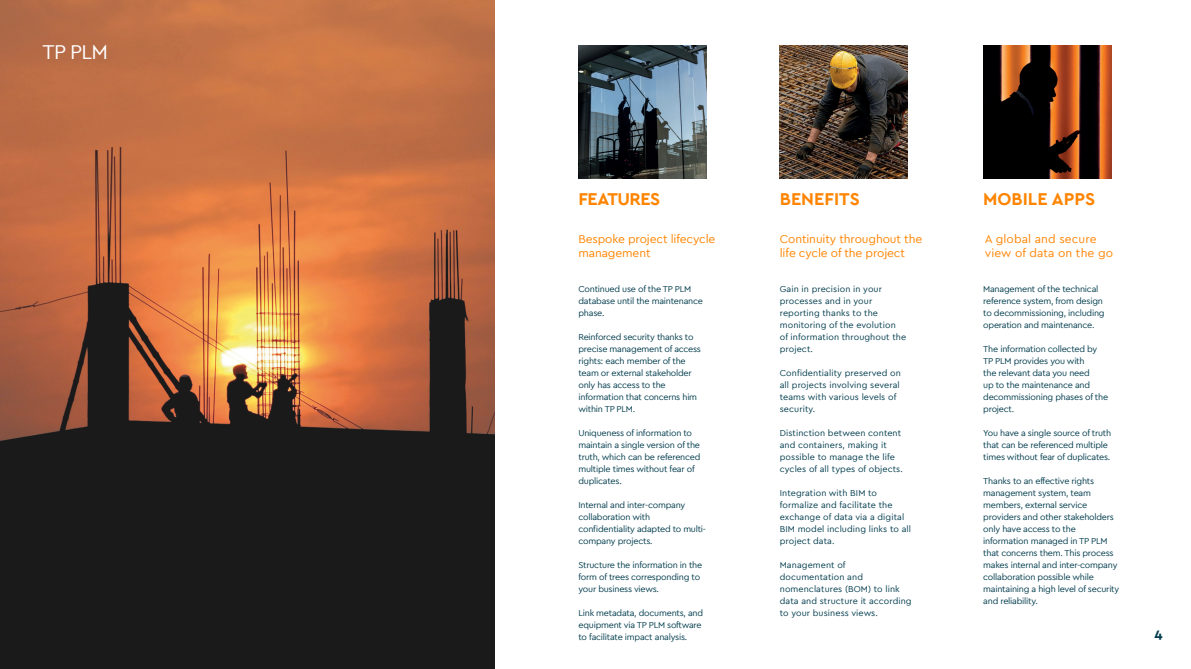
<style>
.page{position:relative;width:1191px;height:669px;background:#fff}
.page>*{position:absolute;margin:0;border:0;box-sizing:border-box;transform-origin:0 0}
.t1{font:21px "Cera";color:#fff}
.t2{font:700 18px "Cera";color:#ff8400}
.t3{font:700 18px "Cera";letter-spacing:-.03em;color:#ff8400}
.List_1{font:700 14px "Cera";color:#003c4d}
.t4{font:12px/14px "Cera";letter-spacing:-.01em;color:#ff8400}
.t5{font:12px/14px "Cera";letter-spacing:.01em;color:#ff8400}
.t6{font:9px/12px "Cera";letter-spacing:-.025em;color:#003c4d}
.t7{font:9px/12px "Cera";letter-spacing:.01em;color:#003c4d}
</style>
<div class="page">
<img style="left:0;top:0;width:495px;height:669px">
<img style="left:984px;top:45px;width:127px;height:134px">
<img style="left:780px;top:45px;width:127px;height:134px">
<img style="left:578px;top:45px;width:128px;height:134px">
<p class="t1" style="left:43px;top:38px;width:67px">TP PLM</p>
<p class="t3" style="left:578px;top:187px;width:83px">FEATURES</p>
<p class="t4" style="left:578px;top:231px;width:138px">Bespoke project lifecycle management</p>
<p class="t6" style="left:578px;top:282px;width:126px">Continued use of the TP PLM database until the maintenance phase.</p>
<p class="t6" style="left:578px;top:330px;width:124px">Reinforced security thanks to precise management of access rights: each member of the team or external stakeholder only has access to the information that concerns him within TP PLM.</p>
<p class="t6" style="left:578px;top:426px;width:123px">Uniqueness of information to maintain a single version of the truth, which can be referenced multiple times without fear of duplicates.</p>
<p class="t6" style="left:578px;top:498px;width:129px">Internal and inter-company collaboration with confidentiality adapted to multi&shy;company projects.</p>
<p class="t6" style="left:578px;top:558px;width:125px">Structure the information in the form of trees corresponding to your business views.</p>
<p class="t6" style="left:578px;top:606px;width:126px">Link metadata, documents, and equipment via TP PLM software to facilitate impact analysis.</p>
<p class="t2" style="left:780px;top:187px;width:82px">BENEFITS</p>
<p class="t4" style="left:780px;top:231px;width:144px">Continuity throughout the life cycle of the project</p>
<p class="t7" style="left:780px;top:282px;width:128px">Gain in precision in your processes and in your reporting thanks to the monitoring of the evolution of information throughout the project.</p>
<p class="t7" style="left:780px;top:366px;width:122px">Confidentiality preserved on all projects involving several teams with various levels of security.</p>
<p class="t7" style="left:780px;top:426px;width:125px">Distinction between content and containers, making it possible to manage the life cycles of all types of objects.</p>
<p class="t7" style="left:780px;top:486px;width:133px">Integration with BIM to formalize and facilitate the exchange of data via a digital<br>BIM model including links to all project data.</p>
<p class="t7" style="left:780px;top:558px;width:133px">Management of documentation and nomenclatures (BOM) to link data and structure it according to your business views.</p>
<p class="t2" style="left:983px;top:187px;width:113px">MOBILE APPS</p>
<p class="t5" style="left:984px;top:231px;width:130px">A global and secure view of data on the go</p>
<p class="t6" style="left:983px;top:282px;width:123px">Management of the technical reference system, from design to decommissioning, including operation and maintenance.</p>
<p class="t6" style="left:983px;top:342px;width:126px">The information collected by<br>TP PLM provides you with<br>the relevant data you need<br>up to the maintenance and decommissioning phases of the project.</p>
<p class="t6" style="left:983px;top:426px;width:129px">You have a single source of truth that can be referenced multiple times without fear of duplicates.</p>
<p class="t6" style="left:983px;top:474px;width:138px">Thanks to an effective rights management system, team members, external service providers and other stakeholders only have access to the information managed in TP PLM that concerns them. This process makes internal and inter-company collaboration possible while maintaining a high level of security and reliability.</p>
<p class="List_1" style="left:1154px;top:624px;width:10px">4</p>
</div>
